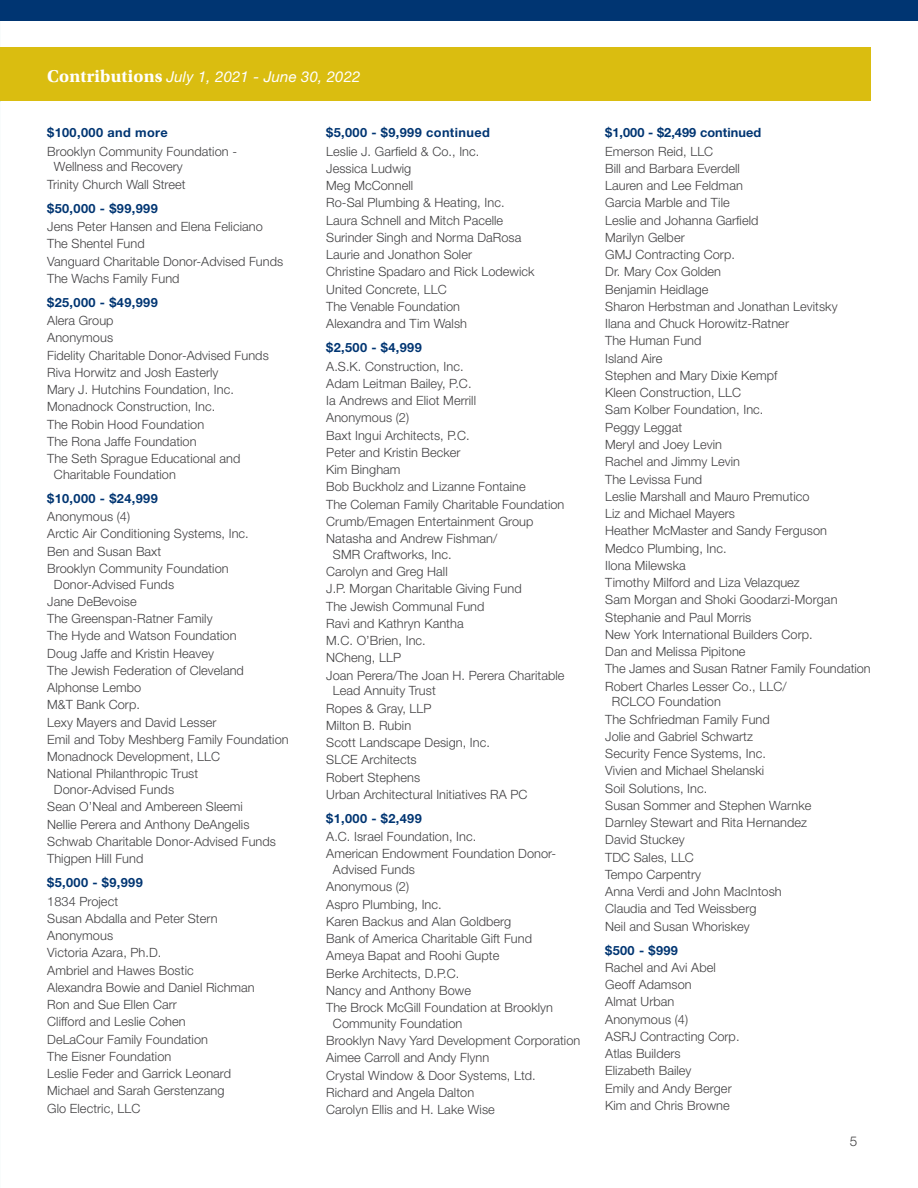
<style>
.page{position:relative;width:918px;height:1188px;background:#fff}
.page>*{position:absolute;margin:0;border:0;box-sizing:border-box;transform-origin:0 0}
.t1{font:italic 15px "Helvetica Neue LT Std";letter-spacing:.01em;color:#fff}
.t2{font:300 13.5px "Helvetica Neue LT Std";color:#414042}
.t3{font:300 12.75px/17.2px "Helvetica Neue LT Std";letter-spacing:.005em;color:#414042}
.t4{font:700 12.75px "Helvetica Neue LT Std";letter-spacing:.03em;color:#003572}
.t5{font:700 12.75px "Helvetica Neue LT Std";letter-spacing:.005em;color:#003572}
.s1{font-family:"Utopia Std";font-weight:700;font-style:normal;font-size:18px}
</style>
<div class="page">
<div style="left:0;top:0;width:918px;height:20px;background:#003572"></div>
<div style="left:0;top:47px;width:871px;height:54px;background:#dabd10"></div>
<p class="t1" style="left:47px;top:67px;width:315px"><span class="s1">Contributions</span> July 1, 2021 - June 30, 2022</p>
<p class="t4" style="left:47px;top:125px;width:122px">$100,000 and more</p>
<p class="t3" style="left:54px;top:143px;width:185px;line-height:15.8px;text-indent:-7px">Brooklyn Community Foundation -<br>Wellness and Recovery</p>
<p class="t3" style="left:47px;top:175px;width:140px">Trinity Church Wall Street</p>
<p class="t4" style="left:47px;top:200px;width:112px">$50,000 - $99,999</p>
<p class="t3" style="left:47px;top:218px;width:238px">Jens Peter Hansen and Elena Feliciano<br>The Shentel Fund<br>Vanguard Charitable Donor-Advised Funds<br>The Wachs Family Fund</p>
<p class="t4" style="left:47px;top:294px;width:112px">$25,000 - $49,999</p>
<p class="t3" style="left:47px;top:312px;width:223px">Alera Group<br>Anonymous<br>Fidelity Charitable Donor-Advised Funds<br>Riva Horwitz and Josh Easterly<br>Mary J. Hutchins Foundation, Inc.<br>Monadnock Construction, Inc.<br>The Robin Hood Foundation<br>The Rona Jaffe Foundation<br>The Seth Sprague Educational and</p>
<p class="t3" style="left:54px;top:465px;width:123px">Charitable Foundation</p>
<p class="t4" style="left:47px;top:490px;width:112px">$10,000 - $24,999</p>
<p class="t3" style="left:47px;top:508px;width:203px">Anonymous (4)<br>Arctic Air Conditioning Systems, Inc.<br>Ben and Susan Baxt<br>Brooklyn Community Foundation</p>
<p class="t3" style="left:47px;top:575px;width:243px;text-indent:7px">Donor-Advised Funds<br>Jane DeBevoise<br>The Greenspan-Ratner Family<br>The Hyde and Watson Foundation<br>Doug Jaffe and Kristin Heavey<br>The Jewish Federation of Cleveland<br>Alphonse Lembo<br>M&amp;T Bank Corp.<br>Lexy Mayers and David Lesser<br>Emil and Toby Meshberg Family Foundation<br>Monadnock Development, LLC<br>National Philanthropic Trust</p>
<p class="t3" style="left:47px;top:781px;width:230px;text-indent:7px">Donor-Advised Funds<br>Sean O’Neal and Ambereen Sleemi<br>Nellie Perera and Anthony DeAngelis<br>Schwab Charitable Donor-Advised Funds<br>Thigpen Hill Fund</p>
<p class="t4" style="left:47px;top:875px;width:97px">$5,000 - $9,999</p>
<p class="t3" style="left:47px;top:892px;width:209px">1834 Project<br>Susan Abdalla and Peter Stern<br>Anonymous<br>Victoria Azara, Ph.D.<br>Ambriel and Hawes Bostic<br>Alexandra Bowie and Daniel Richman<br>Ron and Sue Ellen Carr<br>Clifford and Leslie Cohen<br>DeLaCour Family Foundation<br>The Eisner Foundation<br>Leslie Feder and Garrick Leonard<br>Michael and Sarah Gerstenzang<br>Glo Electric, LLC</p>
<p class="t4" style="left:326px;top:125px;width:165px">$5,000 - $9,999 continued</p>
<p class="t3" style="left:326px;top:142px;width:210px">Leslie J. Garfield &amp; Co., Inc.<br>Jessica Ludwig<br>Meg McConnell<br>Ro-Sal Plumbing &amp; Heating, Inc.<br>Laura Schnell and Mitch Pacelle<br>Surinder Singh and Norma DaRosa<br>Laurie and Jonathon Soler<br>Christine Spadaro and Rick Lodewick<br>United Concrete, LLC<br>The Venable Foundation<br>Alexandra and Tim Walsh</p>
<p class="t4" style="left:326px;top:340px;width:97px">$2,500 - $4,999</p>
<p class="t3" style="left:326px;top:357px;width:240px">A.S.K. Construction, Inc.<br>Adam Leitman Bailey, P.C.<br>Ia Andrews and Eliot Merrill<br>Anonymous (2)<br>Baxt Ingui Architects, P.C.<br>Peter and Kristin Becker<br>Kim Bingham<br>Bob Buckholz and Lizanne Fontaine<br>The Coleman Family Charitable Foundation<br>Crumb/Emagen Entertainment Group<br>Natasha and Andrew Fishman/</p>
<p class="t3" style="left:326px;top:545px;width:240px;text-indent:7px">SMR Craftworks, Inc.<br>Carolyn and Greg Hall<br>J.P. Morgan Charitable Giving Fund<br>The Jewish Communal Fund<br>Ravi and Kathryn Kantha<br>M.C. O’Brien, Inc.<br>NCheng, LLP<br>Joan Perera/The Joan H. Perera Charitable</p>
<p class="t3" style="left:326px;top:682px;width:203px;text-indent:7px">Lead Annuity Trust<br>Ropes &amp; Gray, LLP<br>Milton B. Rubin<br>Scott Landscape Design, Inc.<br>SLCE Architects<br>Robert Stephens<br>Urban Architectural Initiatives RA PC</p>
<p class="t4" style="left:326px;top:810px;width:97px">$1,000 - $2,499</p>
<p class="t3" style="left:326px;top:828px;width:232px">A.C. Israel Foundation, Inc.<br>American Endowment Foundation Donor-</p>
<p class="t3" style="left:326px;top:861px;width:228px;text-indent:7px">Advised Funds<br>Anonymous (2)<br>Aspro Plumbing, Inc.<br>Karen Backus and Alan Goldberg<br>Bank of America Charitable Gift Fund<br>Ameya Bapat and Roohi Gupte<br>Berke Architects, D.P.C.<br>Nancy and Anthony Bowe<br>The Brock McGill Foundation at Brooklyn</p>
<p class="t3" style="left:326px;top:1014px;width:256px;text-indent:7px">Community Foundation<br>Brooklyn Navy Yard Development Corporation<br>Aimee Carroll and Andy Flynn<br>Crystal Window &amp; Door Systems, Ltd.<br>Richard and Angela Dalton<br>Carolyn Ellis and H. Lake Wise</p>
<p class="t5" style="left:605px;top:125px;width:158px">$1,000 - $2,499 continued</p>
<p class="t3" style="left:605px;top:142px;width:267px">Emerson Reid, LLC<br>Bill and Barbara Everdell<br>Lauren and Lee Feldman<br>Garcia Marble and Tile<br>Leslie and Johanna Garfield<br>Marilyn Gelber<br>GMJ Contracting Corp.<br>Dr. Mary Cox Golden<br>Benjamin Heidlage<br>Sharon Herbstman and Jonathan Levitsky<br>Ilana and Chuck Horowitz-Ratner<br>The Human Fund<br>Island Aire<br>Stephen and Mary Dixie Kempf<br>Kleen Construction, LLC<br>Sam Kolber Foundation, Inc.<br>Peggy Leggat<br>Meryl and Joey Levin<br>Rachel and Jimmy Levin<br>The Levissa Fund<br>Leslie Marshall and Mauro Premutico<br>Liz and Michael Mayers<br>Heather McMaster and Sandy Ferguson<br>Medco Plumbing, Inc.<br>Ilona Milewska<br>Timothy Milford and Liza Velazquez<br>Sam Morgan and Shoki Goodarzi-Morgan<br>Stephanie and Paul Morris<br>New York International Builders Corp.<br>Dan and Melissa Pipitone<br>The James and Susan Ratner Family Foundation<br>Robert Charles Lesser Co., LLC/</p>
<p class="t3" style="left:605px;top:693px;width:208px;text-indent:7px">RCLCO Foundation<br>The Schfriedman Family Fund<br>Jolie and Gabriel Schwartz<br>Security Fence Systems, Inc.<br>Vivien and Michael Shelanski<br>Soil Solutions, Inc.<br>Susan Sommer and Stephen Warnke<br>Darnley Stewart and Rita Hernandez<br>David Stuckey<br>TDC Sales, LLC<br>Tempo Carpentry<br>Anna Verdi and John MacIntosh<br>Claudia and Ted Weissberg<br>Neil and Susan Whoriskey</p>
<p class="t4" style="left:605px;top:942px;width:74px">$500 - $999</p>
<p class="t3" style="left:605px;top:958px;width:136px">Rachel and Avi Abel<br>Geoff Adamson<br>Almat Urban<br>Anonymous (4)<br>ASRJ Contracting Corp.<br>Atlas Builders<br>Elizabeth Bailey<br>Emily and Andy Berger<br>Kim and Chris Browne</p>
<p class="t2" style="left:850px;top:1133px;width:9px">5</p>
</div>
